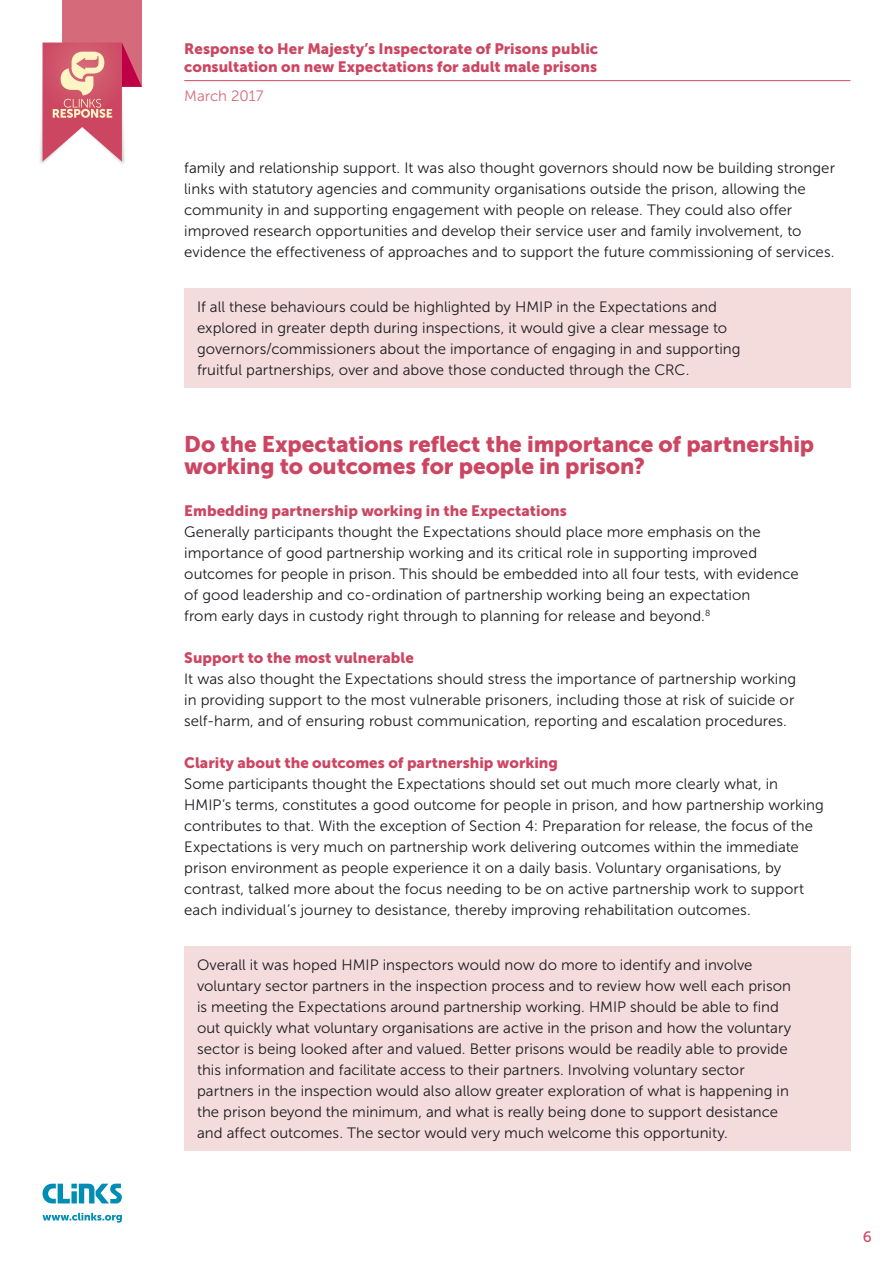
<style>
.page{position:relative;width:893px;height:1263px;background:#fff}
.page>*{position:absolute;margin:0;border:0;box-sizing:border-box;transform-origin:0 0}
.t1{font:22.5px/22.5px "Museo Sans 900";letter-spacing:-.005em;color:#cc4662}
.t2{font:15px/21px "Museo Sans 300";letter-spacing:.005em;color:#1b1c20}
.t3{font:15px/18px "Museo Sans 900";letter-spacing:.005em;color:#cc4662}
.t4{font:15px "Museo Sans 300";letter-spacing:-.01em;color:#d56b7a}
.t5{font:15px "Museo Sans 500";color:#cc4662}
</style>
<div class="page">
<div style="left:62px;top:0;width:80px;height:87px;background:#d56b7a"></div>
<div style="left:38px;top:48px;width:88px;height:117px;background:#1b1c20;opacity:.25"></div>
<svg style="left:43px;top:43px;width:99px;height:119px"></svg>
<svg style="left:43px;top:1183px;width:79px;height:20px"></svg>
<svg style="left:43px;top:1213px;width:79px;height:10px"></svg>
<hr style="left:184px;top:80px;width:666px;height:1px;background:#cc4662">
<div style="left:184px;top:288px;width:666px;height:99px;background:#f4dcdd"></div>
<div style="left:184px;top:946px;width:666px;height:205px;background:#f4dcdd"></div>
<p class="t3" style="left:184px;top:39px;width:415px">Response to Her Majesty’s Inspectorate of Prisons public consultation on new Expectations for adult male prisons</p>
<p class="t4" style="left:184px;top:88px;width:81px">March 2017</p>
<p class="t2" style="left:184px;top:157px;width:652px">family and relationship support. It was also thought governors should now be building stronger links with statutory agencies and community organisations outside the prison, allowing the community in and supporting engagement with people on release. They could also offer improved research opportunities and develop their service user and family involvement, to evidence the effectiveness of approaches and to support the future commissioning of services.</p>
<p class="t2" style="left:197px;top:296px;width:545px">If all these behaviours could be highlighted by HMIP in the Expectations and explored in greater depth during inspections, it would give a clear message to governors/commissioners about the importance of engaging in and supporting fruitful partnerships, over and above those conducted through the CRC.</p>
<h1 class="t1" style="left:184px;top:433px;width:631px">Do the Expectations reflect the importance of partnership working to outcomes for people in prison?</h1>
<p class="t3" style="left:184px;top:502px;width:384px">Embedding partnership working in the Expectations</p>
<p class="t2" style="left:184px;top:522px;width:616px">Generally participants thought the Expectations should place more emphasis on the importance of good partnership working and its critical role in supporting improved outcomes for people in prison. This should be embedded into all four tests, with evidence of good leadership and co-ordination of partnership working being an expectation<br>from early days in custody right through to planning for release and beyond.<sup>8</sup></p>
<p class="t3" style="left:184px;top:649px;width:231px">Support to the most vulnerable</p>
<p class="t2" style="left:184px;top:669px;width:613px;text-align:justify">It was also thought the Expectations should stress the importance of partnership working in providing support to the most vulnerable prisoners, including those at risk of suicide or self-harm, and of ensuring robust communication, reporting and escalation procedures.</p>
<p class="t3" style="left:184px;top:754px;width:375px">Clarity about the outcomes of partnership working</p>
<p class="t2" style="left:184px;top:774px;width:641px">Some participants thought the Expectations should set out much more clearly what, in HMIP’s terms, constitutes a good outcome for people in prison, and how partnership working contributes to that. With the exception of Section 4: Preparation for release, the focus of the Expectations is very much on partnership work delivering outcomes within the immediate prison environment as people experience it on a daily basis. Voluntary organisations, by contrast, talked more about the focus needing to be on active partnership work to support each individual’s journey to desistance, thereby improving rehabilitation outcomes.</p>
<p class="t2" style="left:197px;top:955px;width:596px">Overall it was hoped HMIP inspectors would now do more to identify and involve voluntary sector partners in the inspection process and to review how well each prison is meeting the Expectations around partnership working. HMIP should be able to find out quickly what voluntary organisations are active in the prison and how the voluntary sector is being looked after and valued. Better prisons would be readily able to provide this information and facilitate access to their partners. Involving voluntary sector partners in the inspection would also allow greater exploration of what is happening in the prison beyond the minimum, and what is really being done to support desistance and affect outcomes. The sector would very much welcome this opportunity.</p>
<p class="t5" style="left:863px;top:1228px;width:10px">6</p>
</div>
